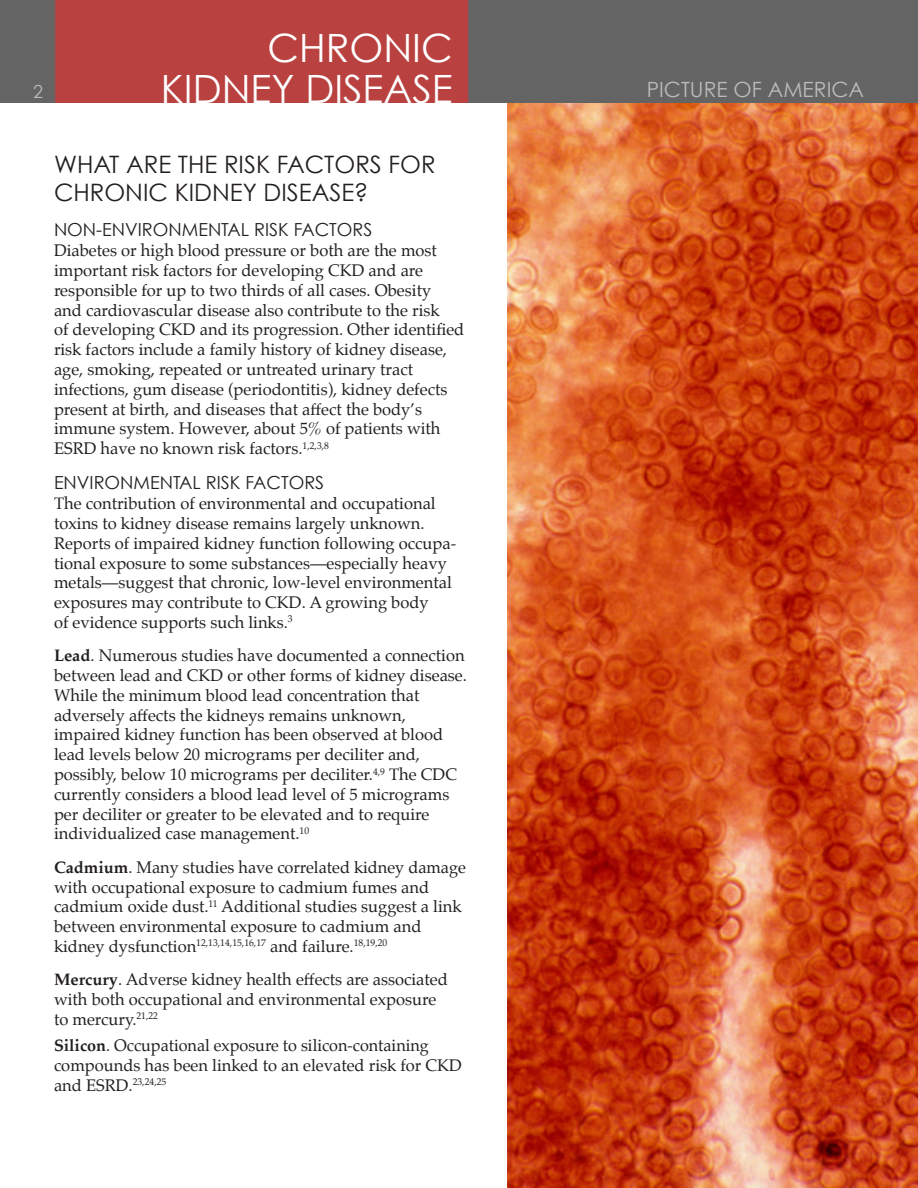
<style>
.page{position:relative;width:918px;height:1188px;background:#fff}
.page>*{position:absolute;margin:0;border:0;box-sizing:border-box;transform-origin:0 0}
.t1{font:39px "Century Gothic";color:#fff}
.TITLE_2{font:24px/28.8px "Century Gothic";color:#231f20}
.t2{font:21px "Century Gothic";color:#bbb}
.TITLE_3{font:18px "Century Gothic";color:#231f20}
.TITLE_1{font:18px "Century Gothic";color:#bbb}
.Paragraph_1{font:16.5px/19.8px "Palatino";color:#231f20}
.s1{font-weight:700}
</style>
<div class="page">
<img style="left:0;top:0;width:918px;height:103px">
<img style="left:507px;top:104px;width:411px;height:1084px">
<h1 class="t1" style="left:267px;top:24px;width:187px">CHRONIC</h1>
<p class="TITLE_1" style="left:33px;top:80px;width:11px">2</p>
<h1 class="t1" style="left:161px;top:65px;width:293px">KIDNEY DISEASE</h1>
<p class="t2" style="left:647px;top:76px;width:219px">PICTURE OF AMERICA</p>
<p class="TITLE_2" style="left:54px;top:149px;width:383px">WHAT ARE THE RISK FACTORS FOR<br>CHRONIC KIDNEY DISEASE?</p>
<p class="TITLE_3" style="left:54px;top:219px;width:320px">NON-ENVIRONMENTAL RISK FACTORS</p>
<p class="Paragraph_1" style="left:54px;top:241px;width:412px">Diabetes or high blood pressure or both are the most important risk factors for developing CKD and are responsible for up to two thirds of all cases. Obesity<br>and cardiovascular disease also contribute to the risk<br>of developing CKD and its progression. Other identified risk factors include a family history of kidney disease, age, smoking, repeated or untreated urinary tract infections, gum disease (periodontitis), kidney defects present at birth, and diseases that affect the body’s immune system. However, about 5% of patients with ESRD have no known risk factors.<sup>1,2,3,8</sup></p>
<p class="TITLE_3" style="left:54px;top:472px;width:272px">ENVIRONMENTAL RISK FACTORS</p>
<p class="Paragraph_1" style="left:54px;top:493px;width:404px">The contribution of environmental and occupational toxins to kidney disease remains largely unknown.<br>Reports of impaired kidney function following occupa&shy;tional exposure to some substances—especially heavy metals—suggest that chronic, low-level environmental exposures may contribute to CKD. A growing body</p>
<p class="Paragraph_1" style="left:54px;top:612px;width:240px">of evidence supports such links.<sup>3</sup></p>
<p class="Paragraph_1" style="left:54px;top:646px;width:414px"><span class="s1">Lead</span>. Numerous studies have documented a connection between lead and CKD or other forms of kidney disease.<br>While the minimum blood lead concentration that adversely affects the kidneys remains unknown, impaired kidney function has been observed at blood lead levels below 20 micrograms per deciliter and, possibly, below 10 micrograms per deciliter.<sup>4,9</sup> The CDC currently considers a blood lead level of 5 micrograms per deciliter or greater to be elevated and to require individualized case management.<sup>10</sup></p>
<p class="Paragraph_1" style="left:54px;top:857px;width:414px"><span class="s1">Cadmium</span>. Many studies have correlated kidney damage with occupational exposure to cadmium fumes and cadmium oxide dust.<sup>11</sup> Additional studies suggest a link between environmental exposure to cadmium and kidney dysfunction<sup>12,13,14,15,16,17</sup> and failure.<sup>18,19,20</sup></p>
<p class="Paragraph_1" style="left:54px;top:970px;width:395px"><span class="s1">Mercury</span>. Adverse kidney health effects are associated with both occupational and environmental exposure to mercury.<sup>21,22</sup></p>
<p class="Paragraph_1" style="left:54px;top:1036px;width:410px"><span class="s1">Silicon</span>. Occupational exposure to silicon-containing compounds has been linked to an elevated risk for CKD and ESRD.<sup>23,24,25</sup></p>
</div>
